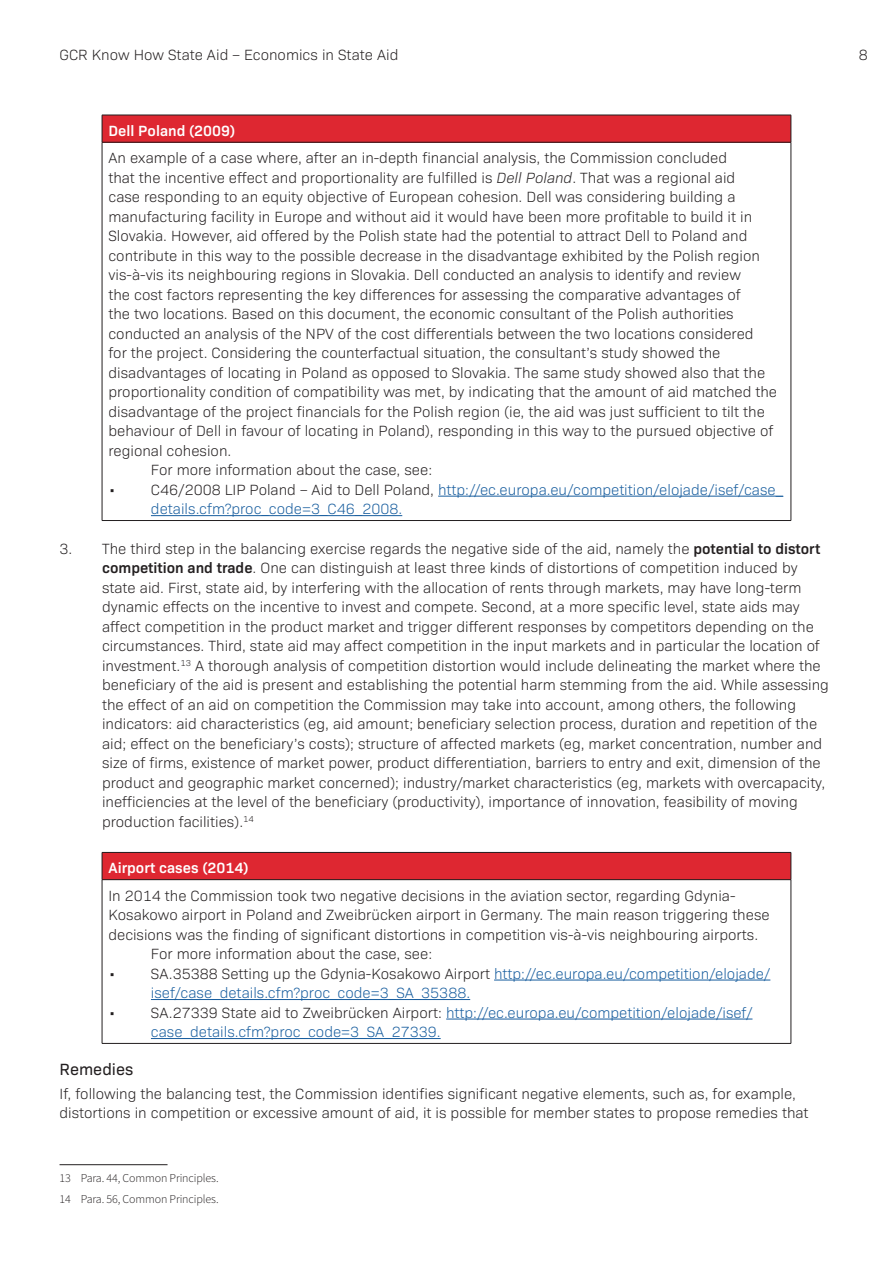
<style>
.page{position:relative;width:893px;height:1263px;background:#fff}
.page>*{position:absolute;margin:0;border:0;box-sizing:border-box;transform-origin:0 0}
.Sub_subhead{font:16.5px "Bio Sans";color:#231f20}
.First_para_text{font:300 15px/19.5px "Bio Sans";color:#231f20}
.First_para_text-2{font:300 15px/19.5px "Bio Sans";color:#175d9e}
.Body_text{font:300 15px "Bio Sans";color:#231f20}
.Table_header_text{font:600 15px "Bio Sans";color:#fff}
.Notes{font:300 12px "Source Sans Pro";letter-spacing:-.01em;color:#231f20}
.s1{font-style:italic}
.s2{color:#231f20}
.s3{font-weight:600}
</style>
<div class="page">
<div style="left:102px;top:115px;width:689px;height:27px;background:#de2731"></div>
<hr style="left:102px;top:115px;width:689px;height:1px;background:#231f20">
<svg style="left:102px;top:115px;width:1px;height:27px"></svg>
<svg style="left:791px;top:115px;width:1px;height:27px"></svg>
<hr style="left:102px;top:142px;width:689px;height:1px;background:#231f20">
<hr style="left:102px;top:142px;width:1px;height:378px;background:#231f20">
<hr style="left:791px;top:142px;width:1px;height:378px;background:#231f20">
<hr style="left:102px;top:520px;width:689px;height:1px;background:#231f20">
<hr style="left:438px;top:496px;width:345px;height:1px;background:#175d9e">
<hr style="left:151px;top:515px;width:251px;height:1px;background:#175d9e">
<div style="left:102px;top:852px;width:689px;height:28px;background:#de2731"></div>
<hr style="left:102px;top:852px;width:689px;height:1px;background:#231f20">
<svg style="left:102px;top:853px;width:1px;height:26px"></svg>
<svg style="left:791px;top:853px;width:1px;height:26px"></svg>
<hr style="left:102px;top:879px;width:689px;height:1px;background:#231f20">
<hr style="left:102px;top:880px;width:1px;height:163px;background:#231f20">
<hr style="left:791px;top:880px;width:1px;height:163px;background:#231f20">
<hr style="left:102px;top:1043px;width:689px;height:1px;background:#231f20">
<hr style="left:494px;top:980px;width:276px;height:1px;background:#175d9e">
<hr style="left:151px;top:999px;width:319px;height:1px;background:#175d9e">
<hr style="left:446px;top:1019px;width:306px;height:1px;background:#175d9e">
<hr style="left:151px;top:1038px;width:290px;height:1px;background:#175d9e">
<hr style="left:60px;top:1164px;width:108px;height:1px;background:#231f20">
<p class="First_para_text" style="left:60px;top:43px;width:340px">GCR Know How State Aid – Economics in State Aid</p>
<p class="First_para_text" style="left:859px;top:43px;width:11px">8</p>
<p class="Table_header_text" style="left:108px;top:119px;width:128px">Dell Poland (2009)</p>
<p class="First_para_text" style="left:108px;top:147px;width:670px">An example of a case where, after an in-depth financial analysis, the Commission concluded<br>that the incentive effect and proportionality are fulfilled is <span class="s1">Dell Poland</span>. That was a regional aid<br>case responding to an equity objective of European cohesion. Dell was considering building a manufacturing facility in Europe and without aid it would have been more profitable to build it in Slovakia. However, aid offered by the Polish state had the potential to attract Dell to Poland and contribute in this way to the possible decrease in the disadvantage exhibited by the Polish region vis-à-vis its neighbouring regions in Slovakia. Dell conducted an analysis to identify and review<br>the cost factors representing the key differences for assessing the comparative advantages of<br>the two locations. Based on this document, the economic consultant of the Polish authorities conducted an analysis of the NPV of the cost differentials between the two locations considered<br>for the project. Considering the counterfactual situation, the consultant’s study showed the disadvantages of locating in Poland as opposed to Slovakia. The same study showed also that the proportionality condition of compatibility was met, by indicating that the amount of aid matched the disadvantage of the project financials for the Polish region (ie, the aid was just sufficient to tilt the behaviour of Dell in favour of locating in Poland), responding in this way to the pursued objective of regional cohesion.</p>
<p class="Body_text" style="left:151px;top:459px;width:283px">For more information about the case, see:</p>
<p class="First_para_text-2" style="left:151px;top:479px;width:634px;text-indent:-43px"><span class="s2">• C46/2008 LIP Poland – Aid to Dell Poland,</span> http://ec.europa.eu/competition/elojade/isef/case_ details.cfm?proc_code=3_C46_2008.</p>
<p class="First_para_text" style="left:102px;top:538px;width:728px;text-indent:-43px">3. The third step in the balancing exercise regards the negative side of the aid, namely the <span class="s3">potential to distort competition and trade</span>. One can distinguish at least three kinds of distortions of competition induced by state aid. First, state aid, by interfering with the allocation of rents through markets, may have long-term dynamic effects on the incentive to invest and compete. Second, at a more specific level, state aids may affect competition in the product market and trigger different responses by competitors depending on the circumstances. Third, state aid may affect competition in the input markets and in particular the location of investment.<sup>13</sup> A thorough analysis of competition distortion would include delineating the market where the beneficiary of the aid is present and establishing the potential harm stemming from the aid. While assessing the effect of an aid on competition the Commission may take into account, among others, the following indicators: aid characteristics (eg, aid amount; beneficiary selection process, duration and repetition of the aid; effect on the beneficiary’s costs); structure of affected markets (eg, market concentration, number and size of firms, existence of market power, product differentiation, barriers to entry and exit, dimension of the product and geographic market concerned); industry/market characteristics (eg, markets with overcapacity, inefficiencies at the level of the beneficiary (productivity), importance of innovation, feasibility of moving production facilities).<sup>14</sup></p>
<p class="Table_header_text" style="left:108px;top:857px;width:142px">Airport cases (2014)</p>
<p class="First_para_text" style="left:108px;top:884px;width:663px">In 2014 the Commission took two negative decisions in the aviation sector, regarding Gdynia-<br>Kosakowo airport in Poland and Zweibrücken airport in Germany. The main reason triggering these decisions was the finding of significant distortions in competition vis-à-vis neighbouring airports.</p>
<p class="Body_text" style="left:151px;top:943px;width:283px">For more information about the case, see:</p>
<p class="First_para_text-2" style="left:151px;top:962px;width:621px;text-indent:-43px"><span class="s2">• SA.35388 Setting up the Gdynia-Kosakowo Airport</span> http://ec.europa.eu/competition/elojade/ isef/case_details.cfm?proc_code=3_SA_35388.</p>
<p class="First_para_text-2" style="left:151px;top:1001px;width:603px;text-indent:-43px"><span class="s2">• SA.27339 State aid to Zweibrücken Airport:</span> http://ec.europa.eu/competition/elojade/isef/ case_details.cfm?proc_code=3_SA_27339.</p>
<p class="Sub_subhead" style="left:60px;top:1057px;width:75px">Remedies</p>
<p class="First_para_text" style="left:60px;top:1083px;width:750px">If, following the balancing test, the Commission identifies significant negative elements, such as, for example, distortions in competition or excessive amount of aid, it is possible for member states to propose remedies that</p>
<p class="Notes" style="left:60px;top:1170px;width:161px">13 Para. 44, Common Principles.</p>
<p class="Notes" style="left:60px;top:1192px;width:161px">14 Para. 56, Common Principles.</p>
</div>
